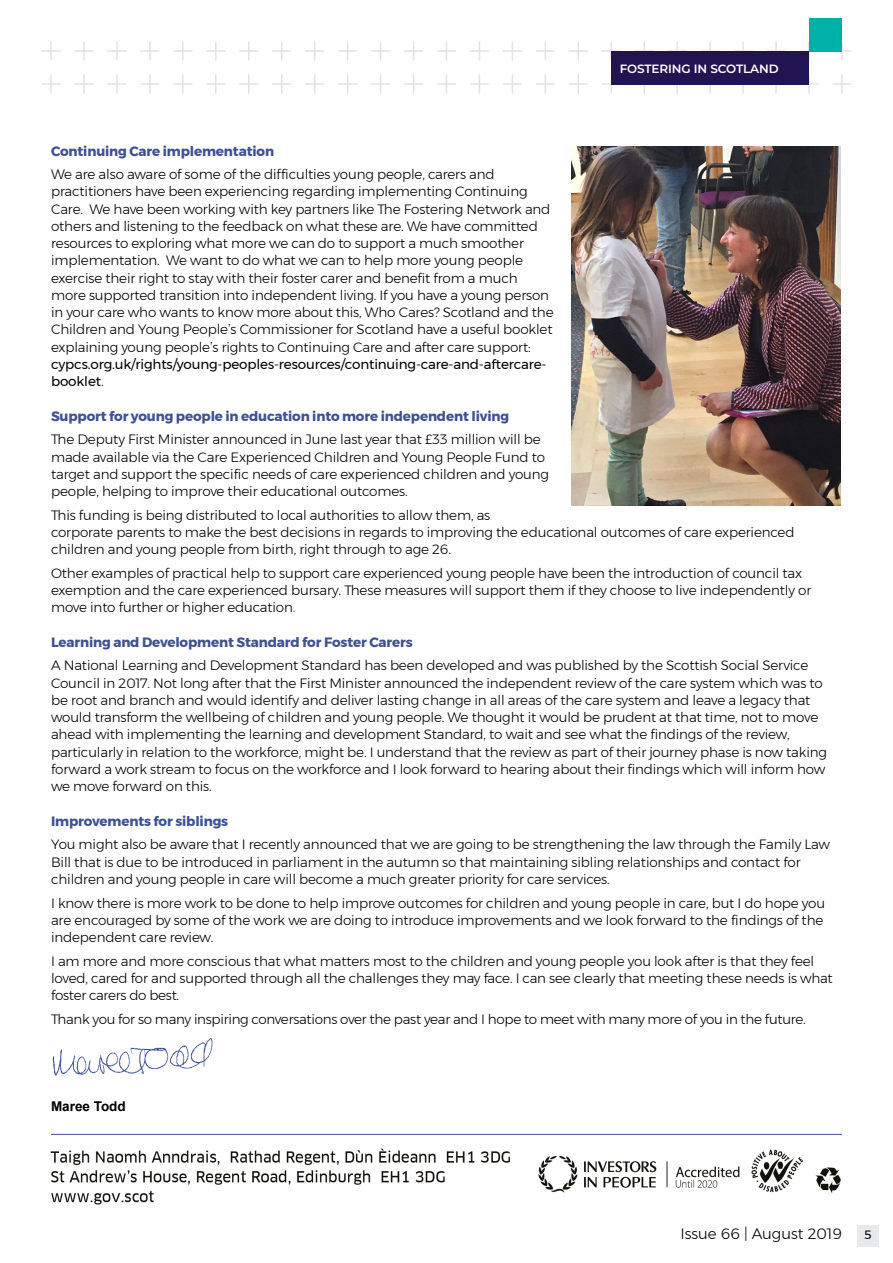
<style>
.page{position:relative;width:893px;height:1263px;background:#fff}
.page>*{position:absolute;margin:0;border:0;box-sizing:border-box;transform-origin:0 0}
.t1{font:300 15px "Montserrat";color:#000}
.Body_copy{font:300 13.5px/17.2px "Montserrat";letter-spacing:-.01em;color:#000}
.Body_copy-2{font:700 13.5px "Montserrat";letter-spacing:-.01em;color:#3e5293}
.t2{font:700 13.5px "Arial";color:#000}
.Tab_copy{font:600 12px "Montserrat";letter-spacing:-.01em;color:#fff}
.t3{font:12px "Montserrat";color:#000}
.s1{font-weight:400}
.s2{color:#44546a}
</style>
<div class="page">
<svg style="left:42px;top:42px;width:18px;height:18px"></svg>
<svg style="left:536px;top:42px;width:18px;height:18px"></svg>
<svg style="left:306px;top:42px;width:18px;height:18px"></svg>
<svg style="left:800px;top:42px;width:18px;height:18px"></svg>
<svg style="left:174px;top:42px;width:18px;height:18px"></svg>
<svg style="left:668px;top:42px;width:18px;height:9px"></svg>
<svg style="left:437px;top:42px;width:19px;height:18px"></svg>
<svg style="left:108px;top:42px;width:18px;height:18px"></svg>
<svg style="left:602px;top:42px;width:18px;height:18px"></svg>
<svg style="left:371px;top:42px;width:19px;height:18px"></svg>
<svg style="left:240px;top:42px;width:18px;height:18px"></svg>
<svg style="left:734px;top:42px;width:18px;height:9px"></svg>
<svg style="left:503px;top:42px;width:18px;height:18px"></svg>
<svg style="left:75px;top:42px;width:18px;height:18px"></svg>
<svg style="left:569px;top:42px;width:18px;height:18px"></svg>
<svg style="left:339px;top:42px;width:18px;height:18px"></svg>
<svg style="left:833px;top:42px;width:18px;height:18px"></svg>
<svg style="left:207px;top:42px;width:18px;height:18px"></svg>
<svg style="left:701px;top:42px;width:18px;height:9px"></svg>
<svg style="left:470px;top:42px;width:18px;height:18px"></svg>
<svg style="left:141px;top:42px;width:18px;height:18px"></svg>
<svg style="left:635px;top:42px;width:18px;height:9px"></svg>
<svg style="left:404px;top:42px;width:19px;height:18px"></svg>
<svg style="left:273px;top:42px;width:18px;height:18px"></svg>
<svg style="left:767px;top:42px;width:18px;height:9px"></svg>
<svg style="left:42px;top:75px;width:18px;height:18px"></svg>
<svg style="left:536px;top:75px;width:18px;height:18px"></svg>
<svg style="left:306px;top:75px;width:18px;height:18px"></svg>
<svg style="left:800px;top:75px;width:18px;height:18px"></svg>
<svg style="left:174px;top:75px;width:18px;height:18px"></svg>
<svg style="left:668px;top:84px;width:18px;height:9px"></svg>
<svg style="left:437px;top:75px;width:19px;height:18px"></svg>
<svg style="left:108px;top:75px;width:18px;height:18px"></svg>
<svg style="left:602px;top:75px;width:18px;height:18px"></svg>
<svg style="left:371px;top:75px;width:19px;height:18px"></svg>
<svg style="left:240px;top:75px;width:18px;height:18px"></svg>
<svg style="left:734px;top:84px;width:18px;height:9px"></svg>
<svg style="left:503px;top:75px;width:18px;height:18px"></svg>
<svg style="left:75px;top:75px;width:18px;height:18px"></svg>
<svg style="left:569px;top:75px;width:18px;height:18px"></svg>
<svg style="left:339px;top:75px;width:18px;height:18px"></svg>
<svg style="left:833px;top:75px;width:18px;height:18px"></svg>
<svg style="left:207px;top:75px;width:18px;height:18px"></svg>
<svg style="left:701px;top:84px;width:18px;height:9px"></svg>
<svg style="left:470px;top:75px;width:18px;height:18px"></svg>
<svg style="left:141px;top:75px;width:18px;height:18px"></svg>
<svg style="left:635px;top:84px;width:18px;height:9px"></svg>
<svg style="left:404px;top:75px;width:19px;height:18px"></svg>
<svg style="left:273px;top:75px;width:18px;height:18px"></svg>
<svg style="left:767px;top:84px;width:18px;height:9px"></svg>
<div style="left:857px;top:1225px;width:22px;height:21px;background:#e7e9eb"></div>
<div style="left:809px;top:18px;width:33px;height:33px;background:#00b1aa"></div>
<div style="left:611px;top:51px;width:198px;height:33px;background:#211452"></div>
<img style="left:50px;top:1148px;width:791px;height:57px">
<img style="left:52px;top:1038px;width:161px;height:38px">
<hr style="left:51px;top:1134px;width:791px;height:1px;background:#3e5293">
<img style="left:572px;top:147px;width:268px;height:358px">
<p class="Tab_copy" style="left:620px;top:61px;width:160px">FOSTERING IN SCOTLAND</p>
<p class="Body_copy-2" style="left:51px;top:140px;width:225px">Continuing Care implementation</p>
<p class="Body_copy" style="left:51px;top:166px;width:504px">We are also aware of some of the difficulties young people, carers and practitioners have been experiencing regarding implementing Continuing Care. We have been working with key partners like The Fostering Network and others and listening to the feedback on what these are. We have committed resources to exploring what more we can do to support a much smoother implementation. We want to do what we can to help more young people exercise their right to stay with their foster carer and benefit from a much more supported transition into independent living. If you have a young person in your care who wants to know more about this, Who Cares? Scotland and the Children and Young People’s Commissioner for Scotland have a useful booklet explaining young people’s rights to Continuing Care and after care support: <span class="s1">cypcs.org.uk/rights/young-peoples-resources/continuing-care-and-aftercare&shy;booklet</span>.</p>
<p class="Body_copy-2" style="left:51px;top:405px;width:460px">Support for young people in education into more independent living</p>
<p class="Body_copy" style="left:51px;top:431px;width:500px">The Deputy First Minister announced in June last year that £33 million will be made available via the Care Experienced Children and Young People Fund to target and support the specific needs of care experienced children and young people, helping to improve their educational outcomes.</p>
<p class="Body_copy" style="left:51px;top:506px;width:745px">This funding is being distributed to local authorities to allow them, as<br>corporate parents to make the best decisions in regards to improving the educational outcomes of care experienced children and young people from birth, right through to age 26.</p>
<p class="Body_copy" style="left:51px;top:564px;width:762px">Other examples of practical help to support care experienced young people have been the introduction of council tax exemption and the care experienced bursary. These measures will support them if they choose to live independently or move into further or higher education<span class="s2">.</span></p>
<p class="Body_copy-2" style="left:51px;top:631px;width:363px">Learning and Development Standard for Foster Carers</p>
<p class="Body_copy" style="left:51px;top:657px;width:778px">A National Learning and Development Standard has been developed and was published by the Scottish Social Service Council in 2017. Not long after that the First Minister announced the independent review of the care system which was to be root and branch and would identify and deliver lasting change in all areas of the care system and leave a legacy that would transform the wellbeing of children and young people. We thought it would be prudent at that time, not to move ahead with implementing the learning and development Standard, to wait and see what the findings of the review, particularly in relation to the workforce, might be. I understand that the review as part of their journey phase is now taking forward a work stream to focus on the workforce and I look forward to hearing about their findings which will inform how we move forward on this.</p>
<p class="Body_copy-2" style="left:51px;top:810px;width:179px">Improvements for siblings</p>
<p class="Body_copy" style="left:51px;top:836px;width:781px">You might also be aware that I recently announced that we are going to be strengthening the law through the Family Law<br>Bill that is due to be introduced in parliament in the autumn so that maintaining sibling relationships and contact for children and young people in care will become a much greater priority for care services.</p>
<p class="Body_copy" style="left:51px;top:894px;width:775px;text-align:justify">I know there is more work to be done to help improve outcomes for children and young people in care, but I do hope you are encouraged by some of the work we are doing to introduce improvements and we look forward to the findings of the independent care review.</p>
<p class="Body_copy" style="left:51px;top:952px;width:783px">I am more and more conscious that what matters most to the children and young people you look after is that they feel loved, cared for and supported through all the challenges they may face. I can see clearly that meeting these needs is what foster carers do best.</p>
<p class="Body_copy" style="left:51px;top:1010px;width:756px">Thank you for so many inspiring conversations over the past year and I hope to meet with many more of you in the future.</p>
<p class="t2" style="left:51px;top:1097px;width:76px">Maree Todd</p>
<p class="t1" style="left:680px;top:1223px;width:163px">Issue 66 | August 2019</p>
<p class="t3" style="left:864px;top:1226px;width:9px">5</p>
</div>
